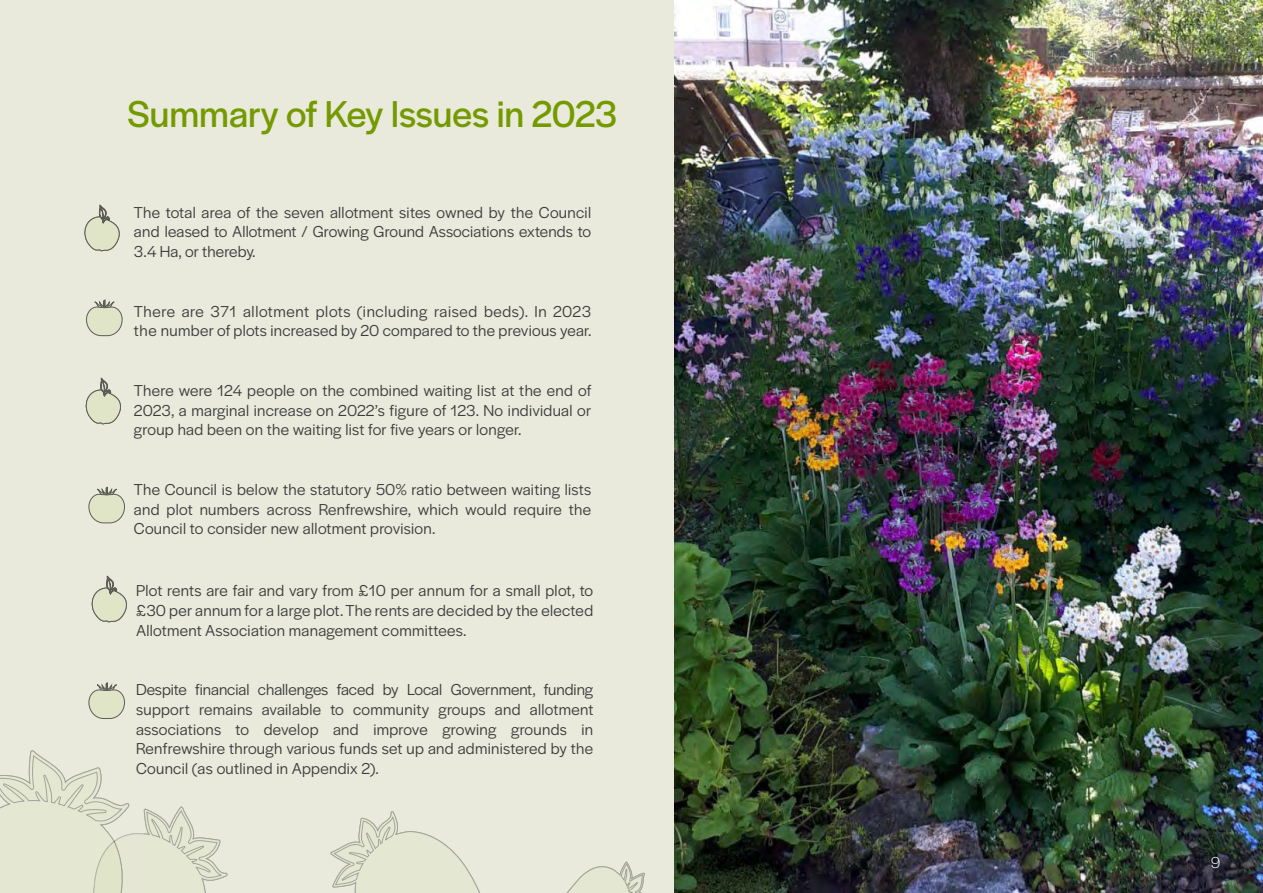
<style>
.page{position:relative;width:1263px;height:893px;background:#e9eadc}
.page>*{position:absolute;margin:0;border:0;box-sizing:border-box;transform-origin:0 0}
.t1{font:39px "Halyard Display";color:#759a00}
.t2{font:16.5px/19.8px "Halyard Display";letter-spacing:.02em;color:#3c3c3b;text-align:justify}
.t3{font:300 16.5px "Halyard Display";color:#fff}
</style>
<div class="page">
<svg style="left:85px;top:378px;width:36px;height:46px"></svg>
<svg style="left:89px;top:487px;width:36px;height:36px"></svg>
<svg style="left:84px;top:204px;width:36px;height:47px"></svg>
<svg style="left:91px;top:575px;width:36px;height:47px"></svg>
<svg style="left:330px;top:811px;width:150px;height:82px"></svg>
<svg style="left:566px;top:861px;width:79px;height:32px"></svg>
<svg style="left:86px;top:300px;width:36px;height:36px"></svg>
<img style="left:674px;top:0;width:589px;height:893px">
<svg style="left:0;top:683px;width:228px;height:210px"></svg>
<p class="t1" style="left:128px;top:86px;width:491px">Summary of Key Issues in 2023</p>
<p class="t2" style="left:134px;top:201px;width:459px">The total area of the seven allotment sites owned by the Council and leased to Allotment / Growing Ground Associations extends to 3.4 Ha, or thereby.</p>
<p class="t2" style="left:134px;top:300px;width:459px">There are 371 allotment plots (including raised beds). In 2023 the number of plots increased by 20 compared to the previous year.</p>
<p class="t2" style="left:134px;top:379px;width:459px">There were 124 people on the combined waiting list at the end of 2023, a marginal increase on 2022’s figure of 123. No individual or group had been on the waiting list for five years or longer.</p>
<p class="t2" style="left:134px;top:478px;width:459px">The Council is below the statutory 50% ratio between waiting lists and plot numbers across Renfrewshire, which would require the Council to consider new allotment provision.</p>
<p class="t2" style="left:136px;top:580px;width:459px">Plot rents are fair and vary from £10 per annum for a small plot, to £30 per annum for a large plot. The rents are decided by the elected Allotment Association management committees.</p>
<p class="t2" style="left:136px;top:679px;width:459px">Despite financial challenges faced by Local Government, funding support remains available to community groups and allotment associations to develop and improve growing grounds in Renfrewshire through various funds set up and administered by the Council (as outlined in Appendix 2).</p>
<p class="t3" style="left:1211px;top:851px;width:11px">9</p>
</div>
